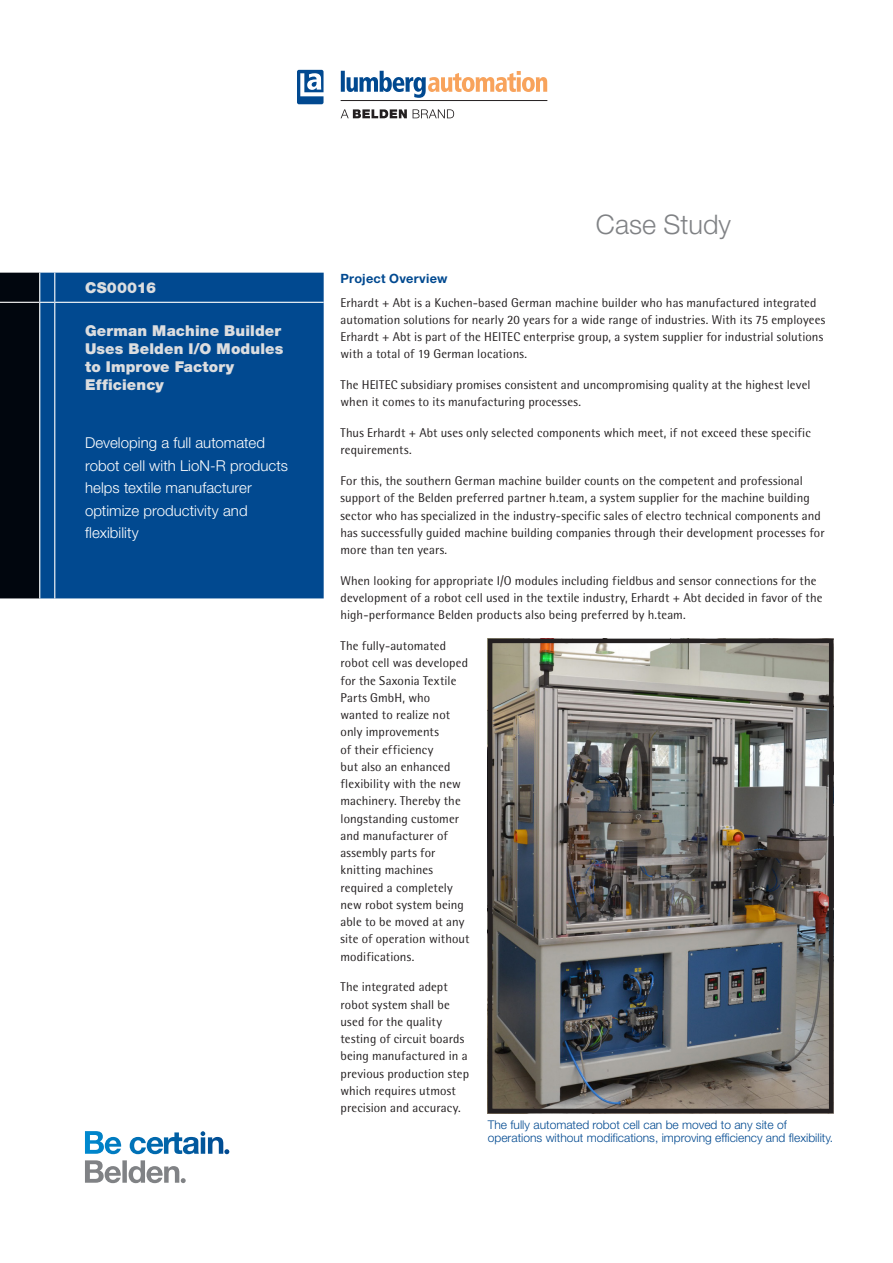
<style>
.page{position:relative;width:893px;height:1263px;background:#fff}
.page>*{position:absolute;margin:0;border:0;box-sizing:border-box;transform-origin:0 0}
.t1{font:300 27px "Helvetica Neue LT Std";color:#808285}
.Teaser_Text{font:300 15px/22.5px "Helvetica Neue";letter-spacing:.005em;color:#fff}
.Box_opening_Paragrap{font:900 15px/18px "Helvetica Neue LT Std";letter-spacing:.01em;color:#dcdddf}
.Body_Copy{font:12.75px/17.2px "Rotis Semi Sans Std";letter-spacing:.01em;color:#231f20}
.Subheads{font:700 12.75px "Helvetica Neue";letter-spacing:.02em;color:#014990}
.Belden_Caption{font:300 12px/13.5px "Helvetica Neue";color:#014990}
</style>
<div class="page">
<svg style="left:85px;top:1131px;width:144px;height:23px"></svg>
<svg style="left:85px;top:1160px;width:101px;height:23px"></svg>
<div style="left:55px;top:273px;width:269px;height:325px;background:#014990"></div>
<hr style="left:55px;top:302px;width:269px;height:1px;background:#fff">
<svg style="left:0;top:273px;width:55px;height:325px;background:#051b32"></svg>
<hr style="left:54px;top:303px;width:1px;height:295px;background:#fff">
<img style="left:493px;top:644px;width:335px;height:464px">
<div style="left:488px;top:639px;width:345px;height:474px;border:4px solid #231f20"></div>
<svg style="left:341px;top:109px;width:66px;height:9px"></svg>
<svg style="left:413px;top:109px;width:41px;height:9px"></svg>
<hr style="left:341px;top:100px;width:206px;height:1px;background:#231f20">
<svg style="left:341px;top:71px;width:206px;height:27px"></svg>
<svg style="left:297px;top:70px;width:27px;height:34px"></svg>
<p class="Box_opening_Paragrap" style="left:85px;top:278px;width:73px">CS00016</p>
<p class="Box_opening_Paragrap" style="left:85px;top:322px;width:200px">German Machine Builder<br>Uses Belden I/O Modules to Improve Factory<br>Efficiency</p>
<p class="Teaser_Text" style="left:85px;top:431px;width:205px">Developing a full automated robot cell with LioN-R products helps textile manufacturer optimize productivity and flexibility</p>
<h1 class="t1" style="left:596px;top:207px;width:137px">Case Study</h1>
<p class="Subheads" style="left:340px;top:270px;width:108px">Project Overview</p>
<p class="Body_Copy" style="left:340px;top:294px;width:486px">Erhardt + Abt is a Kuchen-based German machine builder who has manufactured integrated automation solutions for nearly 20 years for a wide range of industries. With its 75 employees Erhardt + Abt is part of the HEITEC enterprise group, a system supplier for industrial solutions with a total of 19 German locations.</p>
<p class="Body_Copy" style="left:340px;top:376px;width:471px">The HEITEC subsidiary promises consistent and uncompromising quality at the highest level when it comes to its manufacturing processes.</p>
<p class="Body_Copy" style="left:340px;top:424px;width:472px">Thus Erhardt + Abt uses only selected components which meet, if not exceed these specific requirements.</p>
<p class="Body_Copy" style="left:340px;top:472px;width:486px">For this, the southern German machine builder counts on the competent and professional support of the Belden preferred partner h.team, a system supplier for the machine building sector who has specialized in the industry-specific sales of electro technical components and has successfully guided machine building companies through their development processes for more than ten years.</p>
<p class="Body_Copy" style="left:340px;top:572px;width:483px">When looking for appropriate I/O modules including fieldbus and sensor connections for the development of a robot cell used in the textile industry, Erhardt + Abt decided in favor of the high-performance Belden products also being preferred by h.team.</p>
<p class="Body_Copy" style="left:340px;top:637px;width:131px">The fully-automated robot cell was developed for the Saxonia Textile<br>Parts GmbH, who wanted to realize not only improvements<br>of their efficiency<br>but also an enhanced flexibility with the new machinery. Thereby the longstanding customer and manufacturer of assembly parts for knitting machines required a completely new robot system being able to be moved at any site of operation without modifications.</p>
<p class="Body_Copy" style="left:340px;top:978px;width:130px">The integrated adept robot system shall be used for the quality testing of circuit boards being manufactured in a previous production step which requires utmost precision and accuracy.</p>
<p class="Belden_Caption" style="left:488px;top:1117px;width:347px">The fully automated robot cell can be moved to any site of operations without modifications, improving efficiency and flexibility.</p>
</div>
